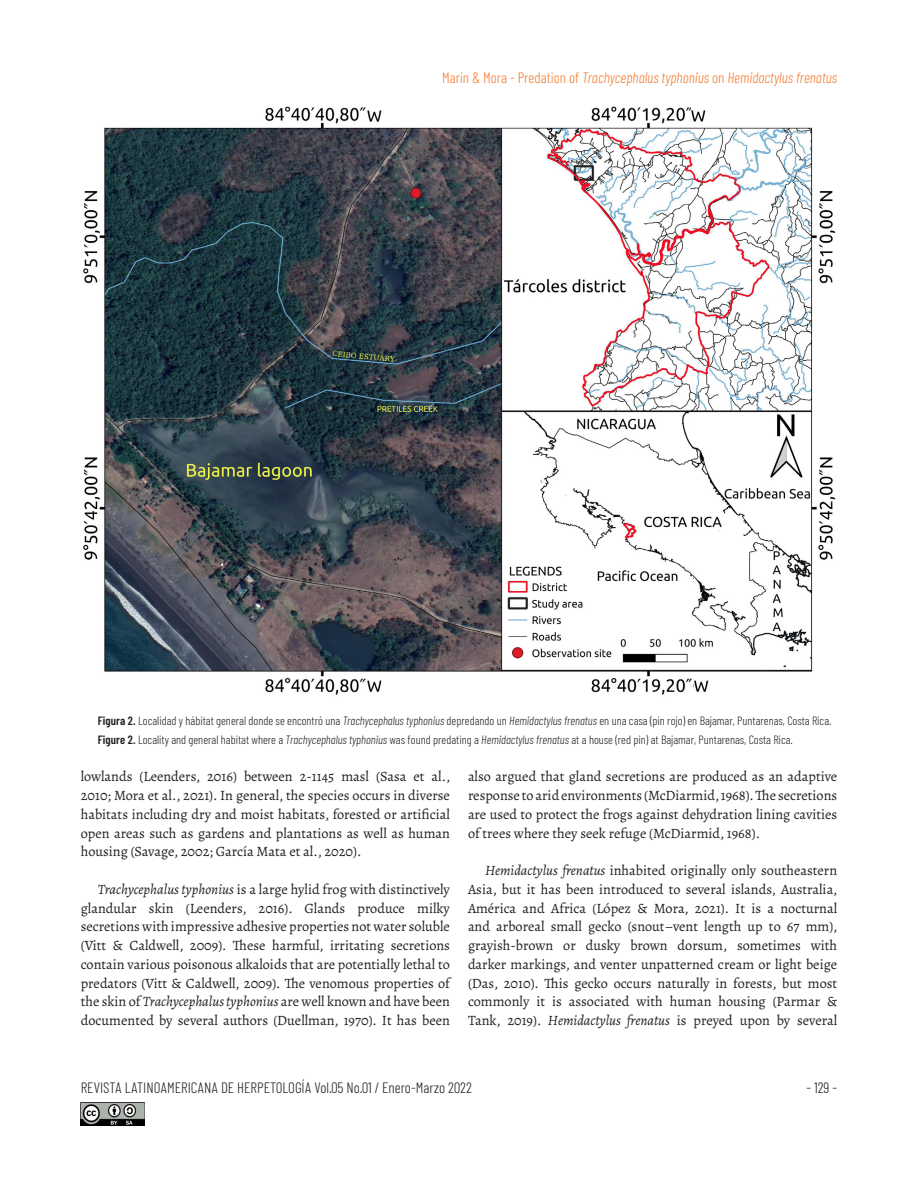
<style>
.page{position:relative;width:918px;height:1188px;background:#fff}
.page>*{position:absolute;margin:0;border:0;box-sizing:border-box;transform-origin:0 0}
.t1{font:300 15px "Barlow Condensed";color:#231f20}
.t2{font:italic 300 15px "Barlow Condensed";color:#f47b31}
._02-txt_Artículo_1{font:14.25px/18.8px "Alegreya";color:#231f20;text-align:justify}
._02-txt_pie_de_Foto{font:300 12px "Barlow Condensed";color:#231f20}
.s1{font-style:normal}
.s2{font-weight:600}
.s3{font-style:italic}
</style>
<div class="page">
<img style="left:81px;top:1103px;width:64px;height:22px">
<img style="left:83px;top:106px;width:753px;height:589px">
<p class="t2" style="left:442px;top:66px;width:397px"><span class="s1">Marín &amp; Mora - Predation of</span> Trachycephalus typhonius <span class="s1">on</span> Hemidactylus frenatus</p>
<p class="_02-txt_pie_de_Foto" style="left:98px;top:713px;width:735px"><span class="s2">Figura 2.</span> Localidad y hábitat general donde se encontró una <span class="s3">Trachycephalus typhonius</span> depredando un <span class="s3">Hemidactylus frenatus</span> en una casa (pin rojo) en Bajamar, Puntarenas, Costa Rica.</p>
<p class="_02-txt_pie_de_Foto" style="left:98px;top:732px;width:696px"><span class="s2">Figure 2.</span> Locality and general habitat where a <span class="s3">Trachycephalus typhonius</span> was found predating a <span class="s3">Hemidactylus frenatus</span> at a house (red pin) at Bajamar, Puntarenas, Costa Rica.</p>
<p class="_02-txt_Artículo_1" style="left:81px;top:767px;width:371px">lowlands (Leenders, 2016) between 2-1145 masl (Sasa et al., 2010; Mora et al., 2021). In general, the species occurs in diverse habitats including dry and moist habitats, forested or artificial open areas such as gardens and plantations as well as human housing (Savage, 2002; García Mata et al., 2020).</p>
<p class="_02-txt_Artículo_1" style="left:81px;top:880px;width:371px;text-indent:17px"><span class="s3">Trachycephalus typhonius</span> is a large hylid frog with distinctively glandular skin (Leenders, 2016). Glands produce milky secretions with impressive adhesive properties not water soluble (Vitt &amp; Caldwell, 2009). These harmful, irritating secretions contain various poisonous alkaloids that are potentially lethal to predators (Vitt &amp; Caldwell, 2009). The venomous properties of the skin of <span class="s3">Trachycephalus typhonius</span> are well known and have been documented by several authors (Duellman, 1970). It has been</p>
<p class="_02-txt_Artículo_1" style="left:468px;top:767px;width:371px">also argued that gland secretions are produced as an adaptive response to arid environments (McDiarmid, 1968). The secretions are used to protect the frogs against dehydration lining cavities of trees where they seek refuge (McDiarmid, 1968).</p>
<p class="_02-txt_Artículo_1" style="left:468px;top:861px;width:371px;text-indent:17px"><span class="s3">Hemidactylus frenatus</span> inhabited originally only southeastern Asia, but it has been introduced to several islands, Australia, América and Africa (López &amp; Mora, 2021). It is a nocturnal and arboreal small gecko (snout–vent length up to 67 mm), grayish-brown or dusky brown dorsum, sometimes with darker markings, and venter unpatterned cream or light beige (Das, 2010). This gecko occurs naturally in forests, but most commonly it is associated with human housing (Parmar &amp; Tank, 2019). <span class="s3">Hemidactylus frenatus</span> is preyed upon by several</p>
<p class="t1" style="left:81px;top:1079px;width:393px">REVISTA LATINOAMERICANA DE HERPETOLOGÍA Vol.05 No.01 / Enero-Marzo 2022</p>
<p class="t1" style="left:807px;top:1079px;width:32px">- 129 -</p>
</div>
